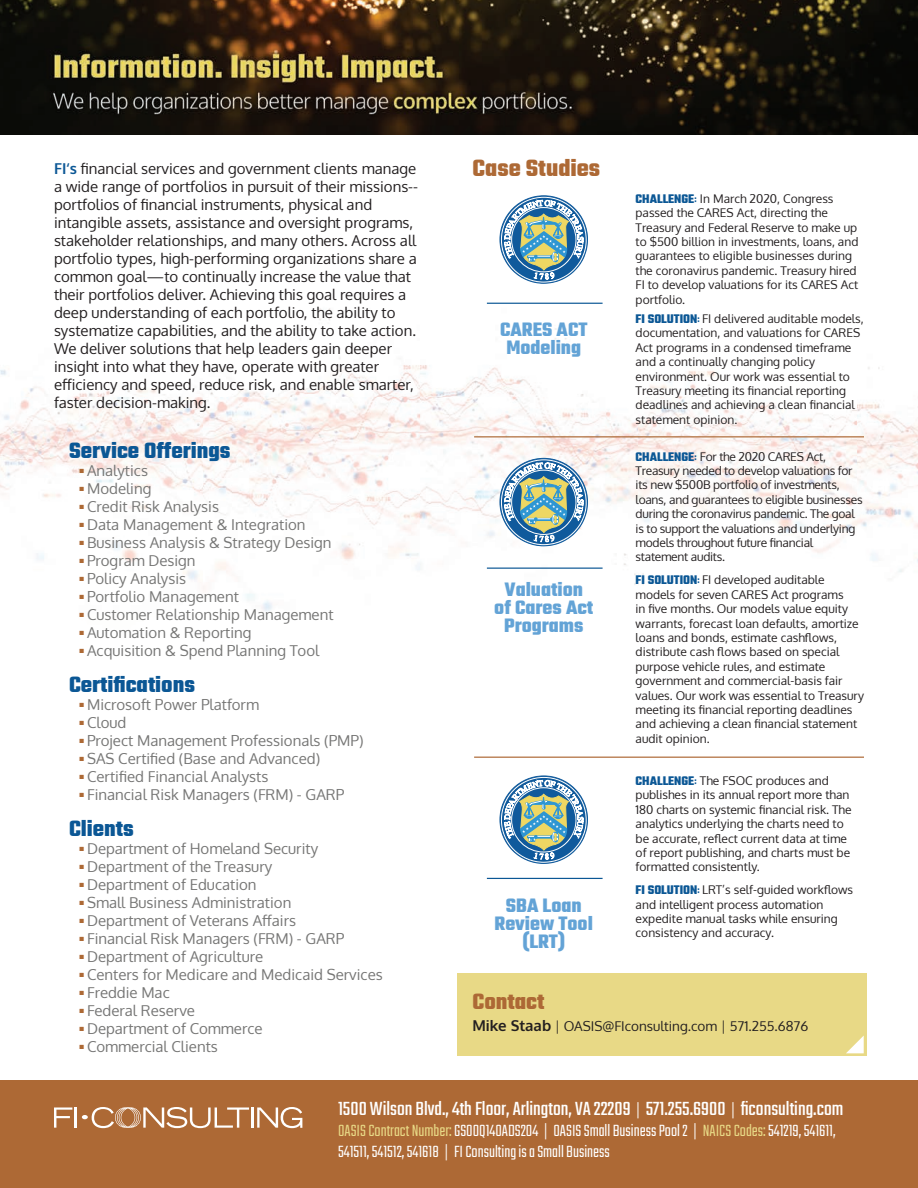
<style>
.page{position:relative;width:918px;height:1188px;background:#fff}
.page>*{position:absolute;margin:0;border:0;box-sizing:border-box;transform-origin:0 0}
.t1{font:700 25.5px "Teko";color:#ad6935}
.t2{font:700 24px "Teko";color:#0b5795}
.t3{font:700 24px "Teko";color:#ad6935}
.t4{font:21px "Teko";color:#fff}
.t5{font:700 21px/18px "Teko";color:#63a3d6;text-align:center}
.t6{font:300 18px/21.6px "Teko";color:#fff}
.t7{font:15px "Oxygen";color:#767675}
.t8{font:15px/18px "Oxygen";color:#231f20}
.t9{font:13.5px "Oxygen";color:#231f20}
.t10{font:12px/14.4px "Oxygen";color:#231f20}
.t11{font:12px/14.4px "Oxygen";letter-spacing:-.02em;color:#231f20}
.s1{font-weight:700;color:#0b5795}
.s2{font-family:"Teko";font-weight:700;font-size:13.5px;color:#0b5795}
.s3{font-family:"Teko";font-size:13.5px;color:#0b5795}
.s4{font-weight:700;font-size:15px}
.s5{font-weight:300}
.s6{font-family:"Oxygen";font-weight:300;font-size:16.5px}
.s7{color:#e8d986}
.s8{font-family:"Oxygen";font-size:16.5px}
</style>
<div class="page">
<img style="left:0;top:233px;width:918px;height:378px">
<div style="left:458px;top:974px;width:409px;height:82px;background:#e8d986"></div>
<svg style="left:846px;top:1036px;width:18px;height:17px"></svg>
<div style="left:0;top:1080px;width:918px;height:108px;background:#ad6935"></div>
<img style="left:0;top:0;width:918px;height:135px">
<svg style="left:54px;top:1108px;width:18px;height:20px"></svg>
<hr style="left:74px;top:1108px;width:3px;height:20px;background:#fff">
<hr style="left:251px;top:1108px;width:2px;height:20px;background:#fff">
<svg style="left:257px;top:1107px;width:45px;height:21px"></svg>
<svg style="left:82px;top:1107px;width:167px;height:21px"></svg>
<svg style="left:500px;top:195px;width:88px;height:89px"></svg>
<svg style="left:500px;top:458px;width:88px;height:88px"></svg>
<svg style="left:500px;top:776px;width:88px;height:88px"></svg>
<hr style="left:474px;top:436px;width:390px;height:1px;background:#ad6935">
<hr style="left:474px;top:757px;width:390px;height:1px;background:#ad6935">
<hr style="left:487px;top:303px;width:116px;height:1px;background:#0b5795">
<hr style="left:487px;top:568px;width:116px;height:1px;background:#0b5795">
<hr style="left:487px;top:878px;width:116px;height:1px;background:#0b5795">
<p class="t8" style="left:54px;top:159px;width:366px"><span class="s1">FI‘s</span> financial services and government clients manage a wide range of portfolios in pursuit of their missions-- portfolios of financial instruments, physical and intangible assets, assistance and oversight programs, stakeholder relationships, and many others. Across all portfolio types, high-performing organizations share a common goal—to continually increase the value that their portfolios deliver. Achieving this goal requires a deep understanding of each portfolio, the ability to systematize capabilities, and the ability to take action.<br>We deliver solutions that help leaders gain deeper insight into what they have, operate with greater efficiency and speed, reduce risk, and enable smarter, faster decision-making.</p>
<h2 class="t2" style="left:69px;top:435px;width:163px">Service Offerings</h2>
<p class="t7" style="left:80px;top:461px;width:70px"><sup>■</sup> Analytics</p>
<p class="t7" style="left:80px;top:479px;width:73px"><sup>■</sup> Modeling</p>
<p class="t7" style="left:80px;top:497px;width:141px"><sup>■</sup> Credit Risk Analysis</p>
<p class="t7" style="left:80px;top:515px;width:228px"><sup>■</sup> Data Management &amp; Integration</p>
<p class="t7" style="left:80px;top:533px;width:254px"><sup>■</sup> Business Analysis &amp; Strategy Design</p>
<p class="t7" style="left:80px;top:551px;width:118px"><sup>■</sup> Program Design</p>
<p class="t7" style="left:80px;top:569px;width:108px"><sup>■</sup> Policy Analysis</p>
<p class="t7" style="left:80px;top:587px;width:161px"><sup>■</sup> Portfolio Management</p>
<p class="t7" style="left:80px;top:605px;width:256px"><sup>■</sup> Customer Relationship Management</p>
<p class="t7" style="left:80px;top:623px;width:174px"><sup>■</sup> Automation &amp; Reporting</p>
<p class="t7" style="left:80px;top:641px;width:241px"><sup>■</sup> Acquisition &amp; Spend Planning Tool</p>
<h2 class="t2" style="left:69px;top:669px;width:128px">Certifications</h2>
<p class="t7" style="left:80px;top:694px;width:181px"><sup>■</sup> Microsoft Power Platform</p>
<p class="t7" style="left:80px;top:712px;width:48px"><sup>■</sup> Cloud</p>
<p class="t7" style="left:80px;top:730px;width:286px"><sup>■</sup> Project Management Professionals (PMP)</p>
<p class="t7" style="left:80px;top:748px;width:242px"><sup>■</sup> SAS Certified (Base and Advanced)</p>
<p class="t7" style="left:80px;top:766px;width:190px"><sup>■</sup> Certified Financial Analysts</p>
<p class="t7" style="left:80px;top:784px;width:266px"><sup>■</sup> Financial Risk Managers (FRM) - GARP</p>
<h2 class="t2" style="left:69px;top:813px;width:66px">Clients</h2>
<p class="t7" style="left:80px;top:839px;width:240px"><sup>■</sup> Department of Homeland Security</p>
<p class="t7" style="left:80px;top:857px;width:194px"><sup>■</sup> Department of the Treasury</p>
<p class="t7" style="left:80px;top:875px;width:179px"><sup>■</sup> Department of Education</p>
<p class="t7" style="left:80px;top:893px;width:213px"><sup>■</sup> Small Business Administration</p>
<p class="t7" style="left:80px;top:911px;width:218px"><sup>■</sup> Department of Veterans Affairs</p>
<p class="t7" style="left:80px;top:929px;width:266px"><sup>■</sup> Financial Risk Managers (FRM) - GARP</p>
<p class="t7" style="left:80px;top:947px;width:185px"><sup>■</sup> Department of Agriculture</p>
<p class="t7" style="left:80px;top:965px;width:305px"><sup>■</sup> Centers for Medicare and Medicaid Services</p>
<p class="t7" style="left:80px;top:983px;width:92px"><sup>■</sup> Freddie Mac</p>
<p class="t7" style="left:80px;top:1001px;width:117px"><sup>■</sup> Federal Reserve</p>
<p class="t7" style="left:80px;top:1019px;width:185px"><sup>■</sup> Department of Commerce</p>
<p class="t7" style="left:80px;top:1037px;width:140px"><sup>■</sup> Commercial Clients</p>
<h1 class="t1" style="left:472px;top:151px;width:129px">Case Studies</h1>
<h3 class="t5" style="left:500px;top:322px;width:89px;text-align:left">CARES ACT<br>Modeling</h3>
<h3 class="t5" style="left:494px;top:582px;width:101px">Valuation of Cares Act<br>Programs</h3>
<h3 class="t5" style="left:495px;top:898px;width:100px">SBA Loan<br>Review Tool (LRT)</h3>
<p class="t10" style="left:636px;top:191px;width:224px"><span class="s2">CHALLENGE</span><span class="s3">:</span> In March 2020, Congress passed the CARES Act, directing the Treasury and Federal Reserve to make up to $500 billion in investments, loans, and guarantees to eligible businesses during the coronavirus pandemic. Treasury hired FI to develop valuations for its CARES Act portfolio.</p>
<p class="t10" style="left:636px;top:312px;width:230px"><span class="s2">FI SOLUTION</span><span class="s3">:</span> FI delivered auditable models, documentation, and valuations for CARES Act programs in a condensed timeframe and a continually changing policy environment. Our work was essential to Treasury meeting its financial reporting deadlines and achieving a clean financial statement opinion.</p>
<p class="t11" style="left:636px;top:449px;width:229px"><span class="s2">CHALLENGE</span><span class="s3">:</span> For the 2020 CARES Act, Treasury needed to develop valuations for its new $500B portfolio of investments, loans, and guarantees to eligible businesses during the coronavirus pandemic. The goal is to support the valuations and underlying models throughout future financial statement audits.</p>
<p class="t10" style="left:636px;top:573px;width:230px"><span class="s2">FI SOLUTION</span><span class="s3">:</span> FI developed auditable models for seven CARES Act programs<br>in five months. Our models value equity warrants, forecast loan defaults, amortize loans and bonds, estimate cashflows, distribute cash flows based on special purpose vehicle rules, and estimate government and commercial-basis fair values. Our work was essential to Treasury meeting its financial reporting deadlines and achieving a clean financial statement audit opinion.</p>
<p class="t10" style="left:636px;top:773px;width:217px"><span class="s2">CHALLENGE</span><span class="s3">:</span> The FSOC produces and publishes in its annual report more than 180 charts on systemic financial risk. The analytics underlying the charts need to be accurate, reflect current data at time of report publishing, and charts must be formatted consistently.</p>
<p class="t10" style="left:636px;top:883px;width:219px"><span class="s2">FI SOLUTION</span><span class="s3">:</span> LRT’s self-guided workflows and intelligent process automation expedite manual tasks while ensuring consistency and accuracy.</p>
<h2 class="t3" style="left:472px;top:986px;width:73px">Contact</h2>
<p class="t9" style="left:472px;top:1017px;width:337px"><span class="s4">Mike Staab</span> <span class="s5">|</span> OASIS@FIconsulting.com <span class="s5">|</span> 571.255.6876</p>
<h3 class="t4" style="left:338px;top:1097px;width:507px">1500 Wilson Blvd., 4th Floor, Arlington, VA 22209 <span class="s6">|</span> 571.255.6900 <span class="s6">|</span> ficonsulting.com</h3>
<h3 class="t6" style="left:338px;top:1121px;width:499px"><span class="s7">OASIS Contract Number:</span> GS00Q14OADS204 <span class="s8">|</span> OASIS Small Business Pool 2 <span class="s8">|</span> <span class="s7">NAICS Codes:</span>541219, 541611,<br>541511, 541512, 541618 <span class="s8">|</span> FI Consulting is a Small Business</h3>
</div>
